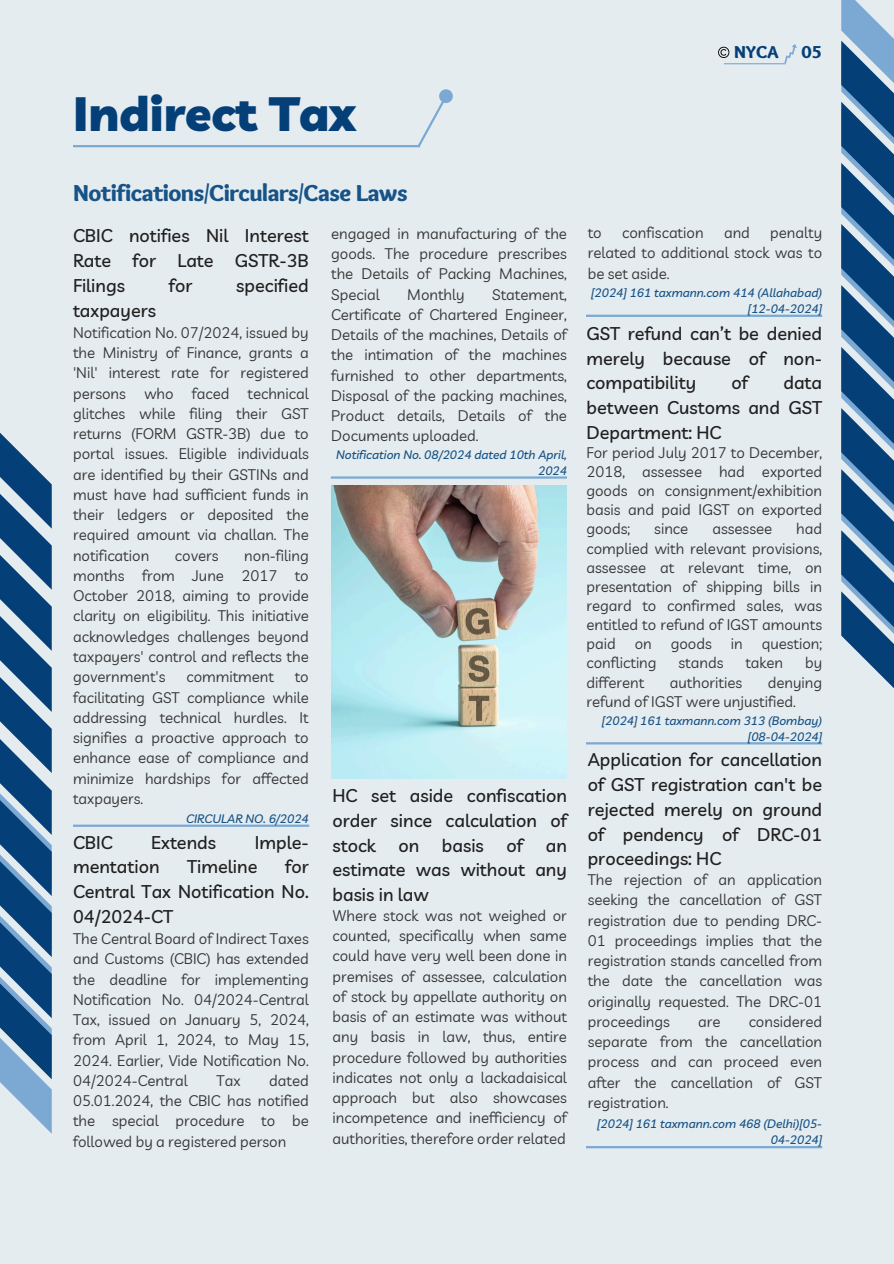
<style>
.page{position:relative;width:894px;height:1264px;background:#fff}
.page>*{position:absolute;margin:0;border:0;box-sizing:border-box;transform-origin:0 0}
.t1{font:900 48px "Livvic";color:#043f77}
.t2{font:900 24px "Sukar";letter-spacing:-.02em;color:#175387}
.t3{font:500 18px/24.8px "Livvic";color:#202020;text-align:justify}
.t4{font:900 18px "Sukar";color:#043f77}
.t5{font:15px/20.2px "Livvic";color:#353535;text-align:justify}
.t6{font:italic 500 12px/16px "Livvic";color:#175387;text-align:right}
</style>
<div class="page">
<div style="left:0;top:0;width:893px;height:1263px;background:#e5ecef"></div>
<svg style="left:841px;top:0;width:52px;height:688px"></svg>
<svg style="left:415px;top:89px;width:37px;height:59px"></svg>
<hr style="left:73px;top:145px;width:347px;height:2px;background:#7ba9d3">
<svg style="left:0;top:433px;width:52px;height:700px"></svg>
<svg style="left:784px;top:44px;width:13px;height:20px"></svg>
<hr style="left:723px;top:63px;width:62px;height:1px;background:#7ba9d3">
<svg style="left:718px;top:47px;width:11px;height:11px"></svg>
<hr style="left:73px;top:824px;width:236px;height:2px;background:#7ba9d3">
<hr style="left:331px;top:476px;width:236px;height:2px;background:#7ba9d3">
<hr style="left:586px;top:742px;width:236px;height:2px;background:#7ba9d3">
<hr style="left:586px;top:1145px;width:236px;height:3px;background:#7ba9d3">
<hr style="left:586px;top:315px;width:236px;height:2px;background:#7ba9d3">
<img style="left:331px;top:485px;width:235px;height:293px">
<p class="t1" style="left:73px;top:83px;width:284px">Indirect Tax</p>
<p class="t4" style="left:733px;top:41px;width:46px">NYCA</p>
<p class="t4" style="left:801px;top:42px;width:22px">05</p>
<p class="t2" style="left:73px;top:179px;width:336px">Notifications/Circulars/Case Laws</p>
<h4 class="t3" style="left:73px;top:223px;width:237px">CBIC notifies Nil Interest Rate for Late GSTR-3B Filings</h4>
<h4 class="t3" style="left:169px;top:273px;width:25px">for</h4>
<h4 class="t3" style="left:236px;top:273px;width:74px">specified</h4>
<h4 class="t3" style="left:73px;top:297px;width:84px">taxpayers</h4>
<h5 class="t5" style="left:73px;top:322px;width:237px">Notification No. 07/2024, issued by the Ministry of Finance, grants a 'Nil' interest rate for registered persons who faced technical glitches while filing their GST returns (FORM GSTR-3B) due to portal issues. Eligible individuals are identified by their GSTINs and must have had sufficient funds in their ledgers or deposited the required amount via challan. The notification</h5>
<h5 class="t5" style="left:73px;top:545px;width:237px;text-indent:171px">non-filing months from June 2017 to October 2018, aiming to provide clarity on eligibility. This initiative acknowledges challenges beyond taxpayers' control and reflects the government's</h5>
<h5 class="t5" style="left:175px;top:545px;width:45px">covers</h5>
<h5 class="t5" style="left:186px;top:666px;width:89px">commitment</h5>
<h5 class="t5" style="left:73px;top:666px;width:237px;text-indent:222px">to facilitating GST compliance while addressing technical hurdles. It signifies a proactive approach to enhance ease of compliance and minimize hardships for affected taxpayers.</h5>
<h2 class="t6" style="left:186px;top:810px;width:124px">CIRCULAR NO. 6/2024</h2>
<h4 class="t3" style="left:73px;top:829px;width:41px">CBIC</h4>
<h4 class="t3" style="left:151px;top:829px;width:66px">Extends</h4>
<h4 class="t3" style="left:255px;top:829px;width:55px">Imple-</h4>
<h4 class="t3" style="left:73px;top:854px;width:88px">mentation</h4>
<h4 class="t3" style="left:187px;top:854px;width:72px">Timeline</h4>
<h4 class="t3" style="left:73px;top:854px;width:237px;text-indent:212px">for Central Tax Notification No.<br>04/2024-CT</h4>
<h5 class="t5" style="left:73px;top:928px;width:237px">The Central Board of Indirect Taxes and Customs (CBIC) has extended the deadline for implementing Notification No. 04/2024-Central Tax, issued on January 5, 2024, from April 1, 2024, to May 15, 2024. Earlier, Vide Notification No.<br>04/2024-Central</h5>
<h5 class="t5" style="left:73px;top:1070px;width:237px;text-indent:196px">dated 05.01.2024, the CBIC has notified the special procedure to be followed by a registered person</h5>
<h5 class="t5" style="left:216px;top:1070px;width:25px">Tax</h5>
<h4 class="t5" style="left:331px;top:223px;width:237px">engaged in manufacturing of the goods. The procedure prescribes the Details of Packing Machines, Special</h4>
<h4 class="t5" style="left:407px;top:284px;width:59px">Monthly</h4>
<h4 class="t5" style="left:331px;top:284px;width:237px;text-indent:161px">Statement, Certificate of Chartered Engineer, Details of the machines, Details of the intimation of the machines furnished to other departments, Disposal of the packing machines, Product details, Details of the Documents uploaded.</h4>
<h6 class="t6" style="left:336px;top:446px;width:232px">Notification No. 08/2024 dated 10th April,<br>2024</h6>
<p class="t3" style="left:332px;top:783px;width:236px">HC set aside confiscation order since calculation of stock</p>
<p class="t3" style="left:398px;top:832px;width:22px">on</p>
<p class="t3" style="left:442px;top:832px;width:44px">basis</p>
<p class="t3" style="left:506px;top:832px;width:18px">of</p>
<p class="t3" style="left:332px;top:832px;width:236px;text-indent:213px">an estimate was without any basis in law</p>
<h5 class="t5" style="left:332px;top:905px;width:236px">Where stock was not weighed or counted, specifically when same could have very well been done in premises of assessee, calculation of stock by appellate authority on basis of an estimate was without any basis in law, thus, entire procedure followed by authorities indicates not only a lackadaisical approach but also showcases incompetence and inefficiency of authorities, therefore order related</h5>
<p class="t5" style="left:587px;top:222px;width:16px">to</p>
<p class="t5" style="left:622px;top:222px;width:83px">confiscation</p>
<p class="t5" style="left:723px;top:222px;width:27px">and</p>
<p class="t5" style="left:587px;top:222px;width:236px;text-indent:182px">penalty related to additional stock was to be set aside.</p>
<p class="t6" style="left:591px;top:284px;width:232px">[2024] 161 taxmann.com 414 (Allahabad) [12-04-2024]</p>
<p class="t3" style="left:586px;top:320px;width:237px">GST refund can’t be denied merely because of non&shy;compatibility</p>
<p class="t3" style="left:731px;top:370px;width:18px">of</p>
<p class="t3" style="left:586px;top:370px;width:237px;text-indent:197px">data between Customs and GST Department: HC</p>
<p class="t5" style="left:586px;top:442px;width:237px;line-height:19.2px">For period July 2017 to December, 2018, assessee had exported goods on consignment/exhibition basis and paid IGST on exported goods;</p>
<p class="t5" style="left:586px;top:519px;width:237px;line-height:19.2px;text-indent:210px">had complied with relevant provisions, assessee at relevant time, on presentation of shipping bills in regard to confirmed sales, was entitled to refund of IGST amounts paid</p>
<p class="t5" style="left:654px;top:518px;width:35px">since</p>
<p class="t5" style="left:712px;top:518px;width:61px">assessee</p>
<p class="t5" style="left:634px;top:633px;width:19px">on</p>
<p class="t5" style="left:670px;top:633px;width:43px">goods</p>
<p class="t5" style="left:730px;top:633px;width:13px">in</p>
<p class="t5" style="left:761px;top:633px;width:62px">question;</p>
<p class="t5" style="left:586px;top:652px;width:72px">conflicting</p>
<p class="t5" style="left:678px;top:652px;width:46px">stands</p>
<p class="t5" style="left:745px;top:652px;width:39px">taken</p>
<p class="t5" style="left:804px;top:652px;width:19px">by</p>
<p class="t5" style="left:586px;top:671px;width:59px">different</p>
<p class="t5" style="left:669px;top:671px;width:74px">authorities</p>
<p class="t5" style="left:586px;top:672px;width:237px;line-height:19.2px;text-indent:181px">denying refund of IGST were unjustified.</p>
<h5 class="t6" style="left:601px;top:712px;width:222px">[2024] 161 taxmann.com 313 (Bombay) [08-04-2024]</h5>
<h3 class="t3" style="left:587px;top:747px;width:236px">Application for cancellation of GST registration can't be rejected merely on ground of pendency of DRC-01 proceedings: HC</h3>
<p class="t5" style="left:587px;top:869px;width:236px">The rejection of an application seeking the cancellation of GST registration due to pending DRC-01 proceedings implies that the registration stands cancelled from the date the cancellation was originally requested. The DRC-01 proceedings</p>
<p class="t5" style="left:587px;top:1011px;width:236px;text-indent:161px">considered separate from the cancellation process and can proceed even after the cancellation of GST registration.</p>
<p class="t5" style="left:698px;top:1011px;width:24px">are</p>
<h5 class="t6" style="left:597px;top:1115px;width:226px">[2024] 161 taxmann.com 468 (Delhi)[05-<br>04-2024]</h5>
</div>
